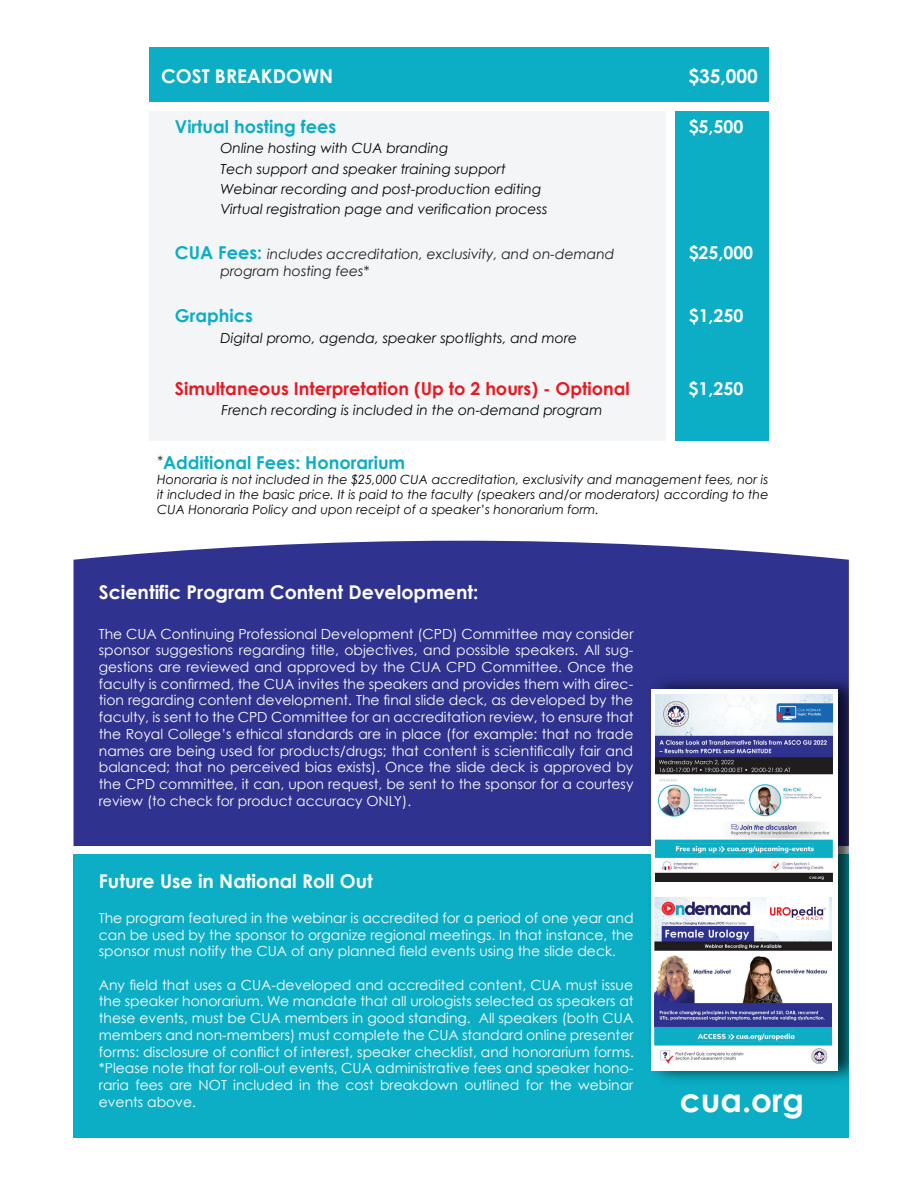
<style>
.page{position:relative;width:918px;height:1188px;background:#fff}
.page>*{position:absolute;margin:0;border:0;box-sizing:border-box;transform-origin:0 0}
.t1{font:700 32.7px "Century Gothic";color:#fff}
.t2{font:700 19.05px "Century Gothic";color:#fff}
.t3{font:700 17.7px "Century Gothic";color:#0baec5}
.t4{font:700 17.7px "Century Gothic";color:#e51a23}
.t5{font:700 17.7px "Century Gothic";color:#fff}
.t6{font:13.95px/16.6px "Century Gothic";color:#fff;text-align:justify}
.t7{font:italic 13.95px/20.2px "Century Gothic";color:#040503}
.t8{font:italic 13.95px/17.7px "Century Gothic";color:#201d1e}
.t9{font:italic 12.6px/15.1px "Century Gothic";color:#040503;text-align:justify}
.s1{font-weight:700;font-style:normal;font-size:17.7px;color:#0baec5}
.s2{font-weight:400;font-style:italic;font-size:13.95px;color:#201d1e}
</style>
<div class="page">
<div style="left:150px;top:111px;width:516px;height:330px;background:#f4f5f6"></div>
<div style="left:74px;top:541px;width:775px;height:305px;background:#2f328e"></div>
<div style="left:74px;top:854px;width:775px;height:283px;background:#0baec5"></div>
<div style="left:150px;top:48px;width:619px;height:54px;background:#0baec5"></div>
<div style="left:675px;top:111px;width:94px;height:330px;background:#0baec5"></div>
<img style="left:644px;top:670px;width:205px;height:410px">
<div style="left:651px;top:689px;width:186px;height:381px;background:#fff"></div>
<img style="left:654px;top:897px;width:178px;height:168px">
<img style="left:655px;top:694px;width:178px;height:187px">
<div style="left:767px;top:897px;width:61px;height:33px;background:#fff"></div>
<svg style="left:770px;top:907px;width:56px;height:13px"></svg>
<h2 class="t2" style="left:161px;top:64px;width:174px">COST BREAKDOWN</h2>
<h2 class="t2" style="left:689px;top:64px;width:71px">$35,000</h2>
<p class="t3" style="left:175px;top:116px;width:163px">Virtual hosting fees</p>
<p class="t5" style="left:689px;top:116px;width:56px">$5,500</p>
<p class="t7" style="left:221px;top:138px;width:328px">Online hosting with CUA branding<br>Tech support and speaker training support Webinar recording and post-production editing Virtual registration page and verification process</p>
<p class="t8" style="left:221px;top:245px;width:395px;text-indent:-46px"><span class="s1">CUA Fees:</span> includes accreditation, exclusivity, and on-demand program hosting fees*</p>
<p class="t5" style="left:689px;top:241px;width:66px">$25,000</p>
<p class="t3" style="left:175px;top:305px;width:80px">Graphics</p>
<p class="t5" style="left:689px;top:305px;width:56px">$1,250</p>
<p class="t7" style="left:221px;top:327px;width:358px">Digital promo, agenda, speaker spotlights, and more</p>
<p class="t4" style="left:175px;top:377px;width:456px">Simultaneous Interpretation (Up to 2 hours) - Optional</p>
<p class="t5" style="left:689px;top:377px;width:56px">$1,250</p>
<p class="t7" style="left:222px;top:400px;width:382px">French recording is included in the on-demand program</p>
<p class="t3" style="left:157px;top:451px;width:250px"><span class="s2">*</span>Additional Fees: Honorarium</p>
<p class="t9" style="left:157px;top:472px;width:613px">Honoraria is not included in the $25,000 CUA accreditation, exclusivity and management fees, nor is it included in the basic price. It is paid to the faculty (speakers and/or moderators) according to the CUA Honoraria Policy and upon receipt of a speaker’s honorarium form.</p>
<h2 class="t2" style="left:99px;top:580px;width:381px">Scientific Program Content Development:</h2>
<p class="t6" style="left:99px;top:625px;width:536px">The CUA Continuing Professional Development (CPD) Committee may consider sponsor suggestions regarding title, objectives, and possible speakers. All sug&shy;gestions are reviewed and approved by the CUA CPD Committee. Once the faculty is confirmed, the CUA invites the speakers and provides them with direc&shy;tion regarding content development. The final slide deck, as developed by the faculty, is sent to the CPD Committee for an accreditation review, to ensure that the Royal College’s ethical standards are in place (for example: that no trade names are being used for products/drugs; that content is scientifically fair and balanced; that no perceived bias exists). Once the slide deck is approved by the CPD committee, it can, upon request, be sent to the sponsor for a courtesy review (to check for product accuracy ONLY).</p>
<h2 class="t2" style="left:99px;top:869px;width:276px">Future Use in National Roll Out</h2>
<p class="t6" style="left:99px;top:909px;width:536px">The program featured in the webinar is accredited for a period of one year and can be used by the sponsor to organize regional meetings. In that instance, the sponsor must notify the CUA of any planned field events using the slide deck.</p>
<p class="t6" style="left:99px;top:976px;width:537px">Any field that uses a CUA-developed and accredited content, CUA must issue the speaker honorarium. We mandate that all urologists selected as speakers at these events, must be CUA members in good standing. All speakers (both CUA members and non-members) must complete the CUA standard online presenter forms: disclosure of conflict of interest, speaker checklist, and honorarium forms. *Please note that for roll-out events, CUA administrative fees and speaker hono&shy;raria fees are NOT included in the cost breakdown outlined for the webinar events above.</p>
<h1 class="t1" style="left:680px;top:1079px;width:126px">cua.org</h1>
</div>
